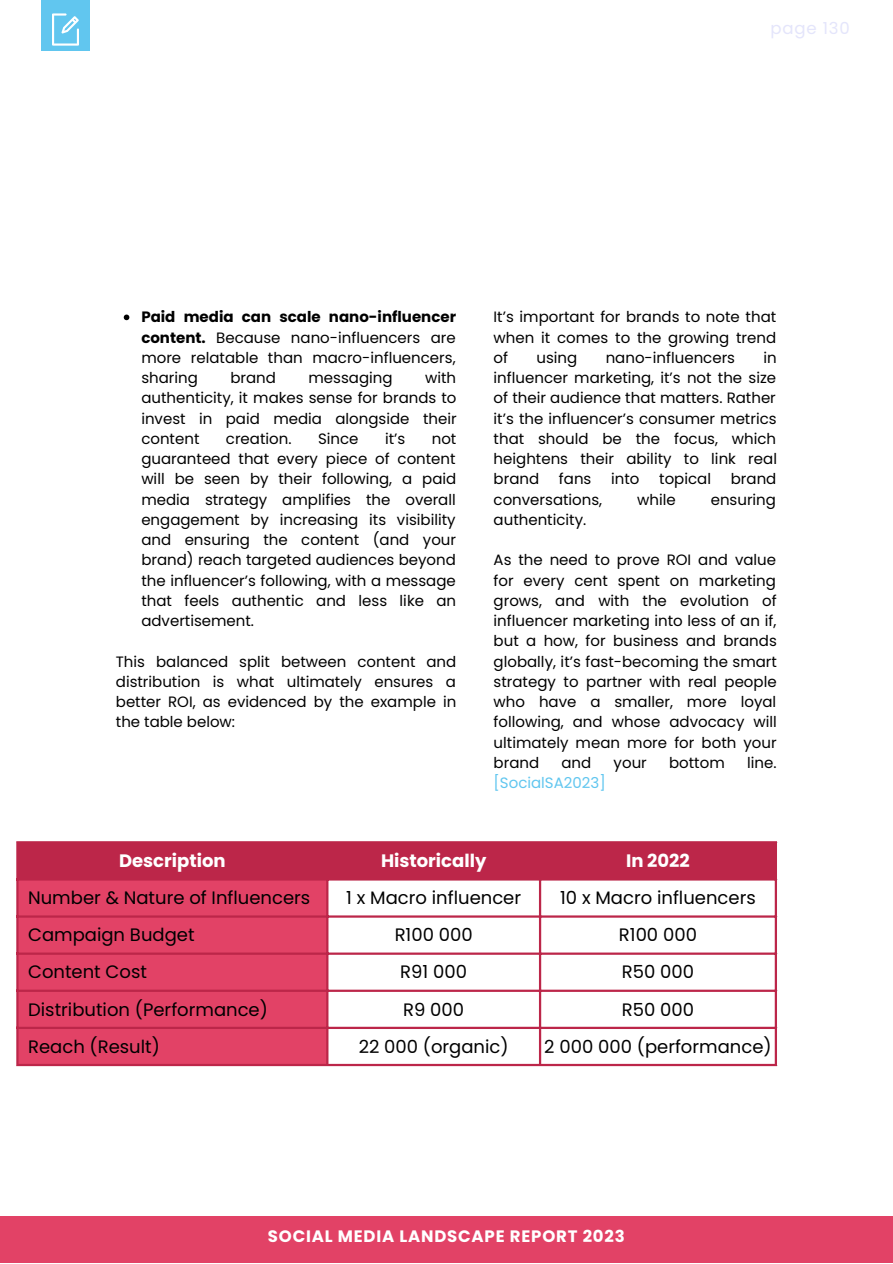
<style>
.page{position:relative;width:893px;height:1264px;background:#fff}
.page>*{position:absolute;margin:0;border:0;box-sizing:border-box;transform-origin:0 0}
.t1{font:18px "Poppins";color:#000}
.t2{font:700 18px "Poppins";color:#fff}
.t3{font:700 16.5px "Poppins";letter-spacing:.05em;color:#fff}
.t4{font:16.5px "Poppins";letter-spacing:.05em;color:#e4e5fb}
.t5{font:15px/20.2px "Poppins";color:#000;text-align:justify}
.t6{font:15px "Poppins";color:#61c6ef}
.s1{font-weight:700}
</style>
<div class="page">
<div style="left:42px;top:0;width:48px;height:51px;background:#61c6ef"></div>
<svg style="left:52px;top:13px;width:27px;height:33px"></svg>
<div style="left:0;top:1216px;width:892px;height:46px;background:#e24266"></div>
<div style="left:19px;top:843px;width:755px;height:35px;background:#bc2649"></div>
<div style="left:19px;top:880px;width:307px;height:183px;background:#e24266"></div>
<hr style="left:16px;top:843px;width:3px;height:220px;background:#bc2649">
<hr style="left:326px;top:843px;width:2px;height:220px;background:#bc2649">
<hr style="left:539px;top:843px;width:2px;height:220px;background:#bc2649">
<hr style="left:774px;top:843px;width:3px;height:220px;background:#bc2649">
<hr style="left:16px;top:841px;width:761px;height:2px;background:#bc2649">
<hr style="left:16px;top:878px;width:761px;height:2px;background:#bc2649">
<hr style="left:16px;top:915px;width:761px;height:2px;background:#bc2649">
<hr style="left:16px;top:952px;width:761px;height:2px;background:#bc2649">
<hr style="left:16px;top:989px;width:761px;height:2px;background:#bc2649">
<hr style="left:16px;top:1026px;width:761px;height:3px;background:#bc2649">
<hr style="left:16px;top:1063px;width:761px;height:3px;background:#bc2649">
<svg style="left:124px;top:314px;width:5px;height:6px"></svg>
<p class="t4" style="left:770px;top:17px;width:81px">page 130</p>
<p class="t5" style="left:141px;top:307px;width:316px"><span class="s1">Paid media can scale nano-influencer content.</span> Because nano-influencers are more relatable than macro-influencers, sharing</p>
<p class="t5" style="left:141px;top:368px;width:317px;text-indent:284px">with authenticity, it makes sense for brands to invest in paid media alongside their content</p>
<p class="t5" style="left:230px;top:368px;width:47px">brand</p>
<p class="t5" style="left:308px;top:368px;width:86px">messaging</p>
<p class="t5" style="left:226px;top:428px;width:67px">creation.</p>
<p class="t5" style="left:318px;top:428px;width:42px">Since</p>
<p class="t5" style="left:385px;top:428px;width:22px">it’s</p>
<p class="t5" style="left:141px;top:428px;width:316px;text-indent:290px">not guaranteed that every piece of content will be seen by their following, a paid media strategy amplifies the overall engagement by increasing its visibility and ensuring the content (and your brand) reach targeted audiences beyond the influencer’s following, with a message that feels authentic and less like an advertisement.</p>
<p class="t5" style="left:116px;top:651px;width:342px">This balanced split between content and distribution is what ultimately ensures a better ROI, as evidenced by the example in the table below:</p>
<p class="t5" style="left:493px;top:307px;width:284px">It’s important for brands to note that when it comes to the growing trend of</p>
<p class="t5" style="left:536px;top:347px;width:42px">using</p>
<p class="t5" style="left:605px;top:347px;width:131px">nano-influencers</p>
<p class="t5" style="left:493px;top:347px;width:285px;text-indent:270px">in influencer marketing, it’s not the size of their audience that matters. Rather it’s the influencer’s consumer metrics that should be the focus, which heightens their ability to link real brand</p>
<p class="t5" style="left:559px;top:469px;width:34px">fans</p>
<p class="t5" style="left:611px;top:469px;width:30px">into</p>
<p class="t5" style="left:659px;top:469px;width:53px">topical</p>
<p class="t5" style="left:730px;top:469px;width:47px">brand</p>
<p class="t5" style="left:493px;top:489px;width:110px">conversations,</p>
<p class="t5" style="left:637px;top:489px;width:40px">while</p>
<p class="t5" style="left:710px;top:489px;width:67px">ensuring</p>
<p class="t5" style="left:493px;top:509px;width:94px">authenticity.</p>
<p class="t5" style="left:493px;top:550px;width:285px">As the need to prove ROI and value for every cent spent on marketing grows, and with the evolution of influencer marketing into less of an if, but a how, for business and brands globally, it’s fast-becoming the smart strategy to partner with real people who have a smaller, more loyal following, and whose advocacy will ultimately mean more for both your brand</p>
<p class="t5" style="left:561px;top:752px;width:31px">and</p>
<p class="t5" style="left:613px;top:752px;width:35px">your</p>
<p class="t5" style="left:669px;top:752px;width:57px">bottom</p>
<p class="t5" style="left:747px;top:752px;width:31px">line.</p>
<p class="t6" style="left:493px;top:772px;width:114px">[SocialSA2023]</p>
<p class="t2" style="left:119px;top:848px;width:108px">Description</p>
<p class="t2" style="left:381px;top:848px;width:107px">Historically</p>
<p class="t2" style="left:626px;top:848px;width:65px">In 2022</p>
<p class="t1" style="left:28px;top:885px;width:283px">Number &amp; Nature of Influencers</p>
<p class="t1" style="left:346px;top:885px;width:176px">1 x Macro influencer</p>
<p class="t1" style="left:560px;top:885px;width:197px">10 x Macro influencers</p>
<p class="t1" style="left:28px;top:922px;width:168px">Campaign Budget</p>
<p class="t1" style="left:394px;top:922px;width:79px">R100 000</p>
<p class="t1" style="left:619px;top:922px;width:79px">R100 000</p>
<p class="t1" style="left:28px;top:959px;width:120px">Content Cost</p>
<p class="t1" style="left:400px;top:959px;width:68px">R91 000</p>
<p class="t1" style="left:621px;top:959px;width:74px">R50 000</p>
<p class="t1" style="left:28px;top:996px;width:241px">Distribution (Performance)</p>
<p class="t1" style="left:403px;top:996px;width:62px">R9 000</p>
<p class="t1" style="left:621px;top:996px;width:74px">R50 000</p>
<p class="t1" style="left:28px;top:1033px;width:133px">Reach (Result)</p>
<p class="t1" style="left:358px;top:1033px;width:151px">22 000 (organic)</p>
<p class="t1" style="left:544px;top:1033px;width:229px">2 000 000 (performance)</p>
<p class="t3" style="left:268px;top:1224px;width:358px">SOCIAL MEDIA LANDSCAPE REPORT 2023</p>
</div>
